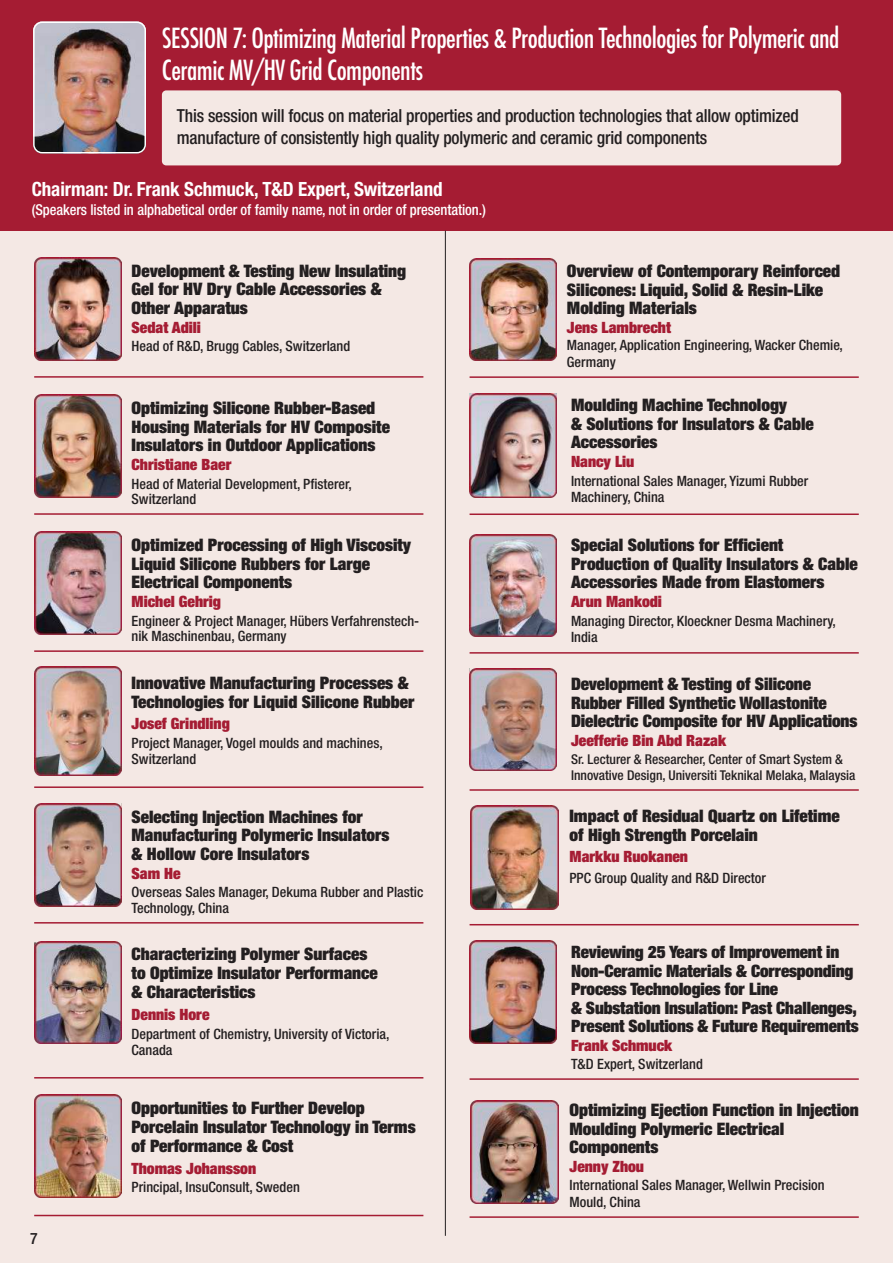
<style>
.page{position:relative;width:893px;height:1263px;background:#fff}
.page>*{position:absolute;margin:0;border:0;box-sizing:border-box;transform-origin:0 0}
.t1{font:500 condensed 27px/32.4px "Futura";letter-spacing:-.02em;color:#fff}
.t2{font:700 condensed 19.65px "Helvetica Neue LT Std";letter-spacing:-.005em;color:#fff}
.t3{font:500 condensed 18px/21.6px "Helvetica Neue LT Std";letter-spacing:-.01em;color:#231f20}
.t4{font:900 expanded 17.25px/18.5px "Helvetica Neue";color:#231f20}
.t5{font:900 expanded 17.1px/18.5px "Helvetica Neue";letter-spacing:-.01em;color:#231f20}
.t6{font:500 condensed 15.75px "Helvetica Neue LT Std";color:#231f20}
.t7{font:900 expanded 15.6px "Helvetica Neue";color:#a51c33}
.t8{font:500 condensed 15px "Helvetica Neue LT Std";letter-spacing:-.005em;color:#fff}
.t9{font:500 condensed 14.25px/15.8px "Helvetica Neue";color:#231f20}
.t10{font:500 condensed 13.5px/15.8px "Helvetica Neue";color:#231f20}
</style>
<div class="page">
<div style="left:0;top:181px;width:893px;height:1082px;background:#f4e8e4"></div>
<hr style="left:34px;top:376px;width:389px;height:2px;background:#a51c33">
<hr style="left:34px;top:513px;width:389px;height:2px;background:#a51c33">
<hr style="left:34px;top:650px;width:389px;height:2px;background:#a51c33">
<hr style="left:34px;top:786px;width:389px;height:2px;background:#a51c33">
<hr style="left:34px;top:922px;width:389px;height:1px;background:#a51c33">
<hr style="left:34px;top:1077px;width:389px;height:1px;background:#a51c33">
<hr style="left:34px;top:1215px;width:389px;height:1px;background:#a51c33">
<img style="left:34px;top:258px;width:87px;height:102px">
<img style="left:34px;top:395px;width:87px;height:102px">
<img style="left:34px;top:532px;width:87px;height:102px">
<img style="left:34px;top:666px;width:87px;height:109px">
<img style="left:34px;top:803px;width:87px;height:103px">
<img style="left:34px;top:941px;width:87px;height:103px">
<img style="left:34px;top:1094px;width:87px;height:103px">
<hr style="left:470px;top:376px;width:389px;height:2px;background:#a51c33">
<hr style="left:470px;top:513px;width:389px;height:2px;background:#a51c33">
<hr style="left:470px;top:652px;width:389px;height:2px;background:#a51c33">
<hr style="left:470px;top:789px;width:389px;height:2px;background:#a51c33">
<hr style="left:470px;top:924px;width:389px;height:1px;background:#a51c33">
<hr style="left:470px;top:1078px;width:389px;height:2px;background:#a51c33">
<hr style="left:470px;top:1216px;width:389px;height:2px;background:#a51c33">
<img style="left:470px;top:258px;width:86px;height:103px">
<img style="left:470px;top:393px;width:86px;height:104px">
<img style="left:470px;top:534px;width:86px;height:103px">
<img style="left:470px;top:668px;width:86px;height:103px">
<img style="left:470px;top:805px;width:88px;height:104px">
<img style="left:470px;top:941px;width:86px;height:102px">
<img style="left:470px;top:1100px;width:88px;height:104px">
<div style="left:0;top:0;width:893px;height:231px;background:#a51c33"></div>
<hr style="left:445px;top:231px;width:1px;height:1005px;background:#231f20">
<div style="left:162px;top:90px;width:679px;height:75px;background:#f4e8e4;border-radius:4px"></div>
<img style="left:34px;top:22px;width:112px;height:131px">
<div style="left:33px;top:22px;width:113px;height:131px;border:2px solid #fff;border-radius:8px"></div>
<h1 class="t1" style="left:162px;top:22px;width:679px">SESSION 7: Optimizing Material Properties &amp; Production Technologies for Polymeric and<br>Ceramic MV/HV Grid Components</h1>
<p class="t3" style="left:177px;top:105px;width:623px">This session will focus on material properties and production technologies that allow optimized manufacture of consistently high quality polymeric and ceramic grid components</p>
<p class="t2" style="left:32px;top:177px;width:412px">Chairman: Dr. Frank Schmuck, T&amp;D Expert, Switzerland</p>
<p class="t8" style="left:32px;top:201px;width:456px">(Speakers listed in alphabetical order of family name, not in order of presentation.)</p>
<p class="t4" style="left:132px;top:261px;width:276px">Development &amp; Testing New Insulating<br>Gel for HV Dry Cable Accessories &amp;<br>Other Apparatus</p>
<p class="t7" style="left:132px;top:317px;width:71px">Sedat Adili</p>
<p class="t9" style="left:132px;top:338px;width:220px">Head of R&amp;D, Brugg Cables, Switzerland</p>
<p class="t4" style="left:132px;top:398px;width:260px">Optimizing Silicone Rubber-Based<br>Housing Materials for HV Composite<br>Insulators in Outdoor Applications</p>
<p class="t7" style="left:132px;top:454px;width:101px">Christiane Baer</p>
<p class="t9" style="left:132px;top:475px;width:222px">Head of Material Development, Pfisterer,<br>Switzerland</p>
<p class="t4" style="left:132px;top:535px;width:281px">Optimized Processing of High Viscosity<br>Liquid Silicone Rubbers for Large<br>Electrical Components</p>
<p class="t7" style="left:132px;top:591px;width:91px">Michel Gehrig</p>
<p class="t9" style="left:132px;top:612px;width:289px">Engineer &amp; Project Manager, Hübers Verfahrenstech&shy;nik Maschinenbau, Germany</p>
<p class="t4" style="left:132px;top:673px;width:284px;line-height:18.9px">Innovative Manufacturing Processes &amp;<br>Technologies for Liquid Silicone Rubber</p>
<p class="t7" style="left:132px;top:714px;width:100px">Josef Grindling</p>
<p class="t9" style="left:132px;top:735px;width:253px">Project Manager, Vogel moulds and machines,<br>Switzerland</p>
<p class="t4" style="left:132px;top:807px;width:259px">Selecting Injection Machines for<br>Manufacturing Polymeric Insulators &amp; Hollow Core Insulators</p>
<p class="t7" style="left:132px;top:863px;width:51px">Sam He</p>
<p class="t9" style="left:132px;top:884px;width:293px">Overseas Sales Manager, Dekuma Rubber and Plastic<br>Technology, China</p>
<p class="t4" style="left:132px;top:944px;width:248px;line-height:18.9px">Characterizing Polymer Surfaces to Optimize Insulator Performance &amp; Characteristics</p>
<p class="t7" style="left:132px;top:1004px;width:79px">Dennis Hore</p>
<p class="t9" style="left:132px;top:1026px;width:259px">Department of Chemistry, University of Victoria,<br>Canada</p>
<p class="t6" style="left:30px;top:1229px;width:9px">7</p>
<p class="t4" style="left:132px;top:1098px;width:286px;line-height:18.9px">Opportunities to Further Develop<br>Porcelain Insulator Technology in Terms of Performance &amp; Cost</p>
<p class="t7" style="left:132px;top:1158px;width:126px">Thomas Johansson</p>
<p class="t9" style="left:132px;top:1179px;width:170px">Principal, InsuConsult, Sweden</p>
<p class="t4" style="left:567px;top:262px;width:275px">Overview of Contemporary Reinforced<br>Silicones: Liquid, Solid &amp; Resin-Like<br>Molding Materials</p>
<p class="t7" style="left:567px;top:317px;width:106px">Jens Lambrecht</p>
<p class="t9" style="left:567px;top:336px;width:277px;line-height:17.1px">Manager, Application Engineering, Wacker Chemie,<br>Germany</p>
<p class="t4" style="left:571px;top:396px;width:244px">Moulding Machine Technology<br>&amp; Solutions for Insulators &amp; Cable<br>Accessories</p>
<p class="t7" style="left:571px;top:451px;width:65px">Nancy Liu</p>
<p class="t9" style="left:571px;top:473px;width:239px">International Sales Manager, Yizumi Rubber<br>Machinery, China</p>
<p class="t4" style="left:571px;top:536px;width:288px">Special Solutions for Efficient<br>Production of Quality Insulators &amp; Cable<br>Accessories Made from Elastomers</p>
<p class="t7" style="left:571px;top:592px;width:92px">Arun Mankodi</p>
<p class="t9" style="left:571px;top:613px;width:266px">Managing Director, Kloeckner Desma Machinery,<br>India</p>
<p class="t4" style="left:571px;top:674px;width:288px">Development &amp; Testing of Silicone<br>Rubber Filled Synthetic Wollastonite<br>Dielectric Composite for HV Applications</p>
<p class="t7" style="left:571px;top:730px;width:157px">Jeefferie Bin Abd Razak</p>
<p class="t10" style="left:571px;top:752px;width:286px">Sr. Lecturer &amp; Researcher, Center of Smart System &amp;<br>Innovative Design, Universiti Teknikal Melaka, Malaysia</p>
<p class="t4" style="left:569px;top:806px;width:272px;line-height:18.9px">Impact of Residual Quartz on Lifetime of High Strength Porcelain</p>
<p class="t7" style="left:569px;top:847px;width:120px">Markku Ruokanen</p>
<p class="t9" style="left:569px;top:870px;width:198px">PPC Group Quality and R&amp;D Director</p>
<p class="t5" style="left:571px;top:942px;width:289px">Reviewing 25 Years of Improvement in Non-Ceramic Materials &amp; Corresponding Process Technologies for Line<br>&amp; Substation Insulation: Past Challenges, Present Solutions &amp; Future Requirements</p>
<p class="t7" style="left:571px;top:1035px;width:103px">Frank Schmuck</p>
<p class="t9" style="left:571px;top:1056px;width:133px">T&amp;D Expert, Switzerland</p>
<p class="t4" style="left:569px;top:1100px;width:291px">Optimizing Ejection Function in Injection<br>Moulding Polymeric Electrical<br>Components</p>
<p class="t7" style="left:569px;top:1156px;width:76px">Jenny Zhou</p>
<p class="t9" style="left:569px;top:1175px;width:257px;line-height:17.7px">International Sales Manager, Wellwin Precision<br>Mould, China</p>
</div>
